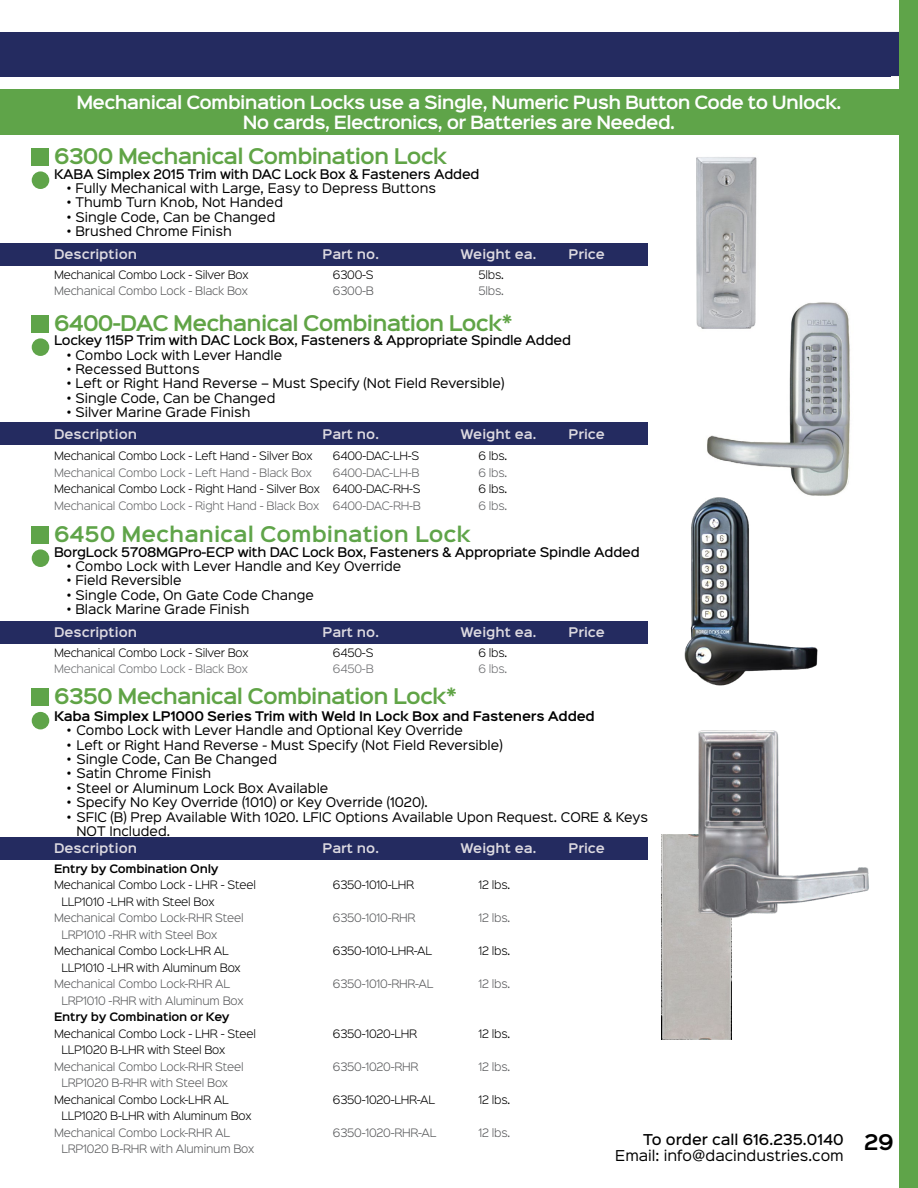
<style>
.page{position:relative;width:918px;height:1188px;background:#fff}
.page>*{position:absolute;margin:0;border:0;box-sizing:border-box;transform-origin:0 0}
.t1{font:600 19.5px "Sinkin Sans 600";letter-spacing:-.04em;color:#60a446}
.t2{font:600 19.5px "Sinkin Sans 600";color:#5fa449}
.t3{font:600 16.5px "Sinkin Sans 600";letter-spacing:-.04em;color:#fff}
.t4{font:13.5px "Sinkin Sans 400";color:#000}
.t5{font:500 13.5px "Sinkin Sans 500";color:#000}
.t6{font:12px/14.4px "Sinkin Sans 400";color:#000}
.t7{font:500 12px "Sinkin Sans 500";letter-spacing:-.02em;color:#000}
.t8{font:600 12px "Sinkin Sans 600";color:#dddae1}
.t9{font:600 12px "Sinkin Sans 600";letter-spacing:-.02em;color:#000}
.t10{font:300 10.5px "Sinkin Sans 300";letter-spacing:-.02em;color:#000}
.t11{font:300 10.5px "Sinkin Sans 300";letter-spacing:-.02em;color:#58595b}
.t12{font:300 10.5px "Sinkin Sans 300";letter-spacing:-.02em;color:#636466}
.t13{font:600 10.5px "Sinkin Sans 600";letter-spacing:-.02em;color:#000}
.t14{font:300 10.5px "Sinkin Sans 300";letter-spacing:-.02em;color:#6d6e71}
.s1{font-family:"Sinkin Sans 600";font-weight:600;font-size:19.5px}
</style>
<div class="page">
<svg style="left:891px;top:32px;width:8px;height:44px"></svg>
<div style="left:899px;top:0;width:19px;height:1188px;background:#5fa449"></div>
<img style="left:707px;top:302px;width:143px;height:192px">
<img style="left:697px;top:157px;width:64px;height:176px">
<div style="left:0;top:32px;width:891px;height:44px;background:#242b60"></div>
<div style="left:0;top:243px;width:648px;height:23px;background:#242b60"></div>
<div style="left:0;top:422px;width:648px;height:23px;background:#242b60"></div>
<div style="left:0;top:621px;width:648px;height:23px;background:#242b60"></div>
<div style="left:0;top:89px;width:918px;height:46px;background:#5fa449"></div>
<div style="left:0;top:837px;width:648px;height:23px;background:#242b60"></div>
<img style="left:684px;top:472px;width:153px;height:214px">
<div style="left:662px;top:834px;width:70px;height:206px;background:#bcb8b5"></div>
<div style="left:32px;top:148px;width:17px;height:18px;background:#5fa449"></div>
<div style="left:32px;top:315px;width:17px;height:18px;background:#5fa449"></div>
<div style="left:32px;top:526px;width:17px;height:18px;background:#5fa449"></div>
<div style="left:32px;top:688px;width:17px;height:18px;background:#5fa449"></div>
<div style="left:32px;top:171px;width:17px;height:18px;background:#5fa449;border-radius:50%"></div>
<div style="left:32px;top:338px;width:17px;height:18px;background:#5fa449;border-radius:50%"></div>
<div style="left:32px;top:549px;width:17px;height:18px;background:#5fa449;border-radius:50%"></div>
<div style="left:32px;top:712px;width:17px;height:17px;background:#5fa449;border-radius:50%"></div>
<img style="left:683px;top:730px;width:186px;height:215px">
<p class="t3" style="left:76px;top:88px;width:767px">Mechanical Combination Locks use a Single, Numeric Push Button Code to Unlock.</p>
<p class="t3" style="left:243px;top:107px;width:434px">No cards, Electronics, or Batteries are Needed.</p>
<p class="t1" style="left:54px;top:139px;width:395px">6300 Mechanical Combination Lock</p>
<p class="t7" style="left:54px;top:164px;width:427px">KABA Simplex 2015 Trim with DAC Lock Box &amp; Fasteners Added</p>
<p class="t6" style="left:68px;top:180px;width:370px">• Fully Mechanical with Large, Easy to Depress Buttons</p>
<p class="t6" style="left:68px;top:194px;width:217px">• Thumb Turn Knob, Not Handed</p>
<p class="t6" style="left:68px;top:209px;width:209px">• Single Code, Can be Changed</p>
<p class="t6" style="left:68px;top:223px;width:166px">• Brushed Chrome Finish</p>
<p class="t8" style="left:54px;top:244px;width:85px">Description</p>
<p class="t8" style="left:322px;top:244px;width:58px">Part no.</p>
<p class="t8" style="left:460px;top:244px;width:77px">Weight ea.</p>
<p class="t8" style="left:568px;top:244px;width:38px">Price</p>
<p class="t10" style="left:54px;top:266px;width:196px">Mechanical Combo Lock - Silver Box</p>
<p class="t10" style="left:333px;top:266px;width:42px">6300-S</p>
<p class="t10" style="left:478px;top:266px;width:27px">5lbs.</p>
<p class="t11" style="left:54px;top:282px;width:195px">Mechanical Combo Lock - Black Box</p>
<p class="t11" style="left:333px;top:282px;width:42px">6300-B</p>
<p class="t11" style="left:478px;top:282px;width:27px">5lbs.</p>
<p class="t1" style="left:54px;top:306px;width:460px">6400-DAC Mechanical Combination Lock*</p>
<p class="t7" style="left:54px;top:330px;width:519px">Lockey 115P Trim with DAC Lock Box, Fasteners &amp; Appropriate Spindle Added</p>
<p class="t6" style="left:68px;top:347px;width:216px">• Combo Lock with Lever Handle</p>
<p class="t6" style="left:68px;top:361px;width:134px">• Recessed Buttons</p>
<p class="t6" style="left:68px;top:375px;width:438px">• Left or Right Hand Reverse – Must Specify (Not Field Reversible)</p>
<p class="t6" style="left:68px;top:390px;width:209px">• Single Code, Can be Changed</p>
<p class="t6" style="left:68px;top:404px;width:185px">• Silver Marine Grade Finish</p>
<p class="t10" style="left:54px;top:448px;width:260px">Mechanical Combo Lock - Left Hand - Silver Box</p>
<p class="t10" style="left:333px;top:448px;width:88px">6400-DAC-LH-S</p>
<p class="t10" style="left:478px;top:448px;width:30px">6 lbs.</p>
<p class="t12" style="left:54px;top:464px;width:259px">Mechanical Combo Lock - Left Hand - Black Box</p>
<p class="t12" style="left:333px;top:464px;width:88px">6400-DAC-LH-B</p>
<p class="t12" style="left:478px;top:464px;width:30px">6 lbs.</p>
<p class="t10" style="left:54px;top:481px;width:368px">Mechanical Combo Lock - Right Hand - Silver Box 6400-DAC-RH-S</p>
<p class="t10" style="left:478px;top:481px;width:30px">6 lbs.</p>
<p class="t12" style="left:54px;top:497px;width:267px">Mechanical Combo Lock - Right Hand - Black Box</p>
<p class="t12" style="left:333px;top:497px;width:89px">6400-DAC-RH-B</p>
<p class="t12" style="left:478px;top:497px;width:30px">6 lbs.</p>
<p class="t8" style="left:54px;top:423px;width:85px">Description</p>
<p class="t8" style="left:322px;top:423px;width:58px">Part no.</p>
<p class="t8" style="left:460px;top:423px;width:77px">Weight ea.</p>
<p class="t8" style="left:568px;top:423px;width:38px">Price</p>
<p class="t2" style="left:54px;top:517px;width:418px">6450 Mechanical Combination Lock</p>
<p class="t7" style="left:54px;top:542px;width:587px">BorgLock 5708MGPro-ECP with DAC Lock Box, Fasteners &amp; Appropriate Spindle Added</p>
<p class="t6" style="left:68px;top:558px;width:335px">• Combo Lock with Lever Handle and Key Override</p>
<p class="t6" style="left:68px;top:572px;width:116px">• Field Reversible</p>
<p class="t6" style="left:68px;top:587px;width:248px">• Single Code, On Gate Code Change</p>
<p class="t6" style="left:68px;top:601px;width:184px">• Black Marine Grade Finish</p>
<p class="t8" style="left:54px;top:622px;width:85px">Description</p>
<p class="t8" style="left:322px;top:622px;width:58px">Part no.</p>
<p class="t8" style="left:460px;top:622px;width:77px">Weight ea.</p>
<p class="t8" style="left:568px;top:622px;width:38px">Price</p>
<p class="t10" style="left:54px;top:644px;width:196px">Mechanical Combo Lock - Silver Box</p>
<p class="t10" style="left:333px;top:644px;width:42px">6450-S</p>
<p class="t10" style="left:478px;top:644px;width:30px">6 lbs.</p>
<p class="t14" style="left:54px;top:660px;width:195px">Mechanical Combo Lock - Black Box</p>
<p class="t14" style="left:333px;top:660px;width:42px">6450-B</p>
<p class="t14" style="left:478px;top:660px;width:30px">6 lbs.</p>
<p class="t1" style="left:54px;top:679px;width:405px">6350 Mechanical Combination Lock*</p>
<p class="t9" style="left:54px;top:705px;width:542px">Kaba Simplex LP1000 Series Trim with Weld In Lock Box and Fasteners Added</p>
<p class="t6" style="left:68px;top:722px;width:397px">• Combo Lock with Lever Handle and Optional Key Override</p>
<p class="t6" style="left:68px;top:737px;width:437px">• Left or Right Hand Reverse - Must Specify (Not Field Reversible)</p>
<p class="t6" style="left:68px;top:751px;width:211px">• Single Code, Can Be Changed</p>
<p class="t6" style="left:68px;top:765px;width:145px">• Satin Chrome Finish</p>
<p class="t6" style="left:68px;top:780px;width:262px">• Steel or Aluminum Lock Box Available</p>
<p class="t6" style="left:68px;top:794px;width:362px">• Specify No Key Override (1010) or Key Override (1020).</p>
<p class="t6" style="left:76px;top:809px;width:573px;text-indent:-9px">• SFIC (B) Prep Available With 1020. LFIC Options Available Upon Request. CORE &amp; Keys<br>NOT Included.</p>
<p class="t13" style="left:54px;top:859px;width:166px">Entry by Combination Only</p>
<p class="t10" style="left:54px;top:876px;width:204px">Mechanical Combo Lock - LHR - Steel</p>
<p class="t10" style="left:333px;top:876px;width:83px">6350-1010-LHR</p>
<p class="t10" style="left:478px;top:876px;width:33px">12 lbs.</p>
<p class="t10" style="left:62px;top:893px;width:154px">LLP1010 -LHR with Steel Box</p>
<p class="t11" style="left:54px;top:909px;width:191px">Mechanical Combo Lock-RHR Steel</p>
<p class="t11" style="left:333px;top:909px;width:84px">6350-1010-RHR</p>
<p class="t11" style="left:478px;top:909px;width:33px">12 lbs.</p>
<p class="t11" style="left:62px;top:926px;width:157px">LRP1010 -RHR with Steel Box</p>
<p class="t10" style="left:54px;top:942px;width:176px">Mechanical Combo Lock-LHR AL</p>
<p class="t10" style="left:333px;top:942px;width:101px">6350-1010-LHR-AL</p>
<p class="t10" style="left:478px;top:942px;width:33px">12 lbs.</p>
<p class="t10" style="left:62px;top:959px;width:181px">LLP1010 -LHR with Aluminum Box</p>
<p class="t11" style="left:54px;top:975px;width:178px">Mechanical Combo Lock-RHR AL</p>
<p class="t11" style="left:333px;top:975px;width:102px">6350-1010-RHR-AL</p>
<p class="t11" style="left:478px;top:975px;width:33px">12 lbs.</p>
<p class="t11" style="left:62px;top:992px;width:184px">LRP1010 -RHR with Aluminum Box</p>
<p class="t13" style="left:54px;top:1008px;width:177px">Entry by Combination or Key</p>
<p class="t10" style="left:54px;top:1025px;width:204px">Mechanical Combo Lock - LHR - Steel</p>
<p class="t10" style="left:333px;top:1025px;width:86px">6350-1020-LHR</p>
<p class="t10" style="left:478px;top:1025px;width:33px">12 lbs.</p>
<p class="t10" style="left:62px;top:1041px;width:165px">LLP1020 B-LHR with Steel Box</p>
<p class="t11" style="left:54px;top:1058px;width:191px">Mechanical Combo Lock-RHR Steel</p>
<p class="t11" style="left:333px;top:1058px;width:87px">6350-1020-RHR</p>
<p class="t11" style="left:478px;top:1058px;width:33px">12 lbs.</p>
<p class="t11" style="left:62px;top:1074px;width:168px">LRP1020 B-RHR with Steel Box</p>
<p class="t10" style="left:54px;top:1091px;width:176px">Mechanical Combo Lock-LHR AL</p>
<p class="t10" style="left:333px;top:1091px;width:104px">6350-1020-LHR-AL</p>
<p class="t10" style="left:478px;top:1091px;width:33px">12 lbs.</p>
<p class="t10" style="left:62px;top:1107px;width:192px">LLP1020 B-LHR with Aluminum Box</p>
<p class="t11" style="left:54px;top:1124px;width:178px">Mechanical Combo Lock-RHR AL</p>
<p class="t11" style="left:333px;top:1124px;width:105px">6350-1020-RHR-AL</p>
<p class="t11" style="left:478px;top:1124px;width:33px">12 lbs.</p>
<p class="t11" style="left:62px;top:1140px;width:194px">LRP1020 B-RHR with Aluminum Box</p>
<p class="t8" style="left:54px;top:838px;width:85px">Description</p>
<p class="t8" style="left:322px;top:838px;width:58px">Part no.</p>
<p class="t8" style="left:460px;top:838px;width:77px">Weight ea.</p>
<p class="t8" style="left:568px;top:838px;width:38px">Price</p>
<p class="t5" style="left:643px;top:1128px;width:252px">To order call 616.235.0140 <span class="s1">29</span></p>
<p class="t4" style="left:615px;top:1144px;width:230px">Email: info@dacindustries.com</p>
</div>
